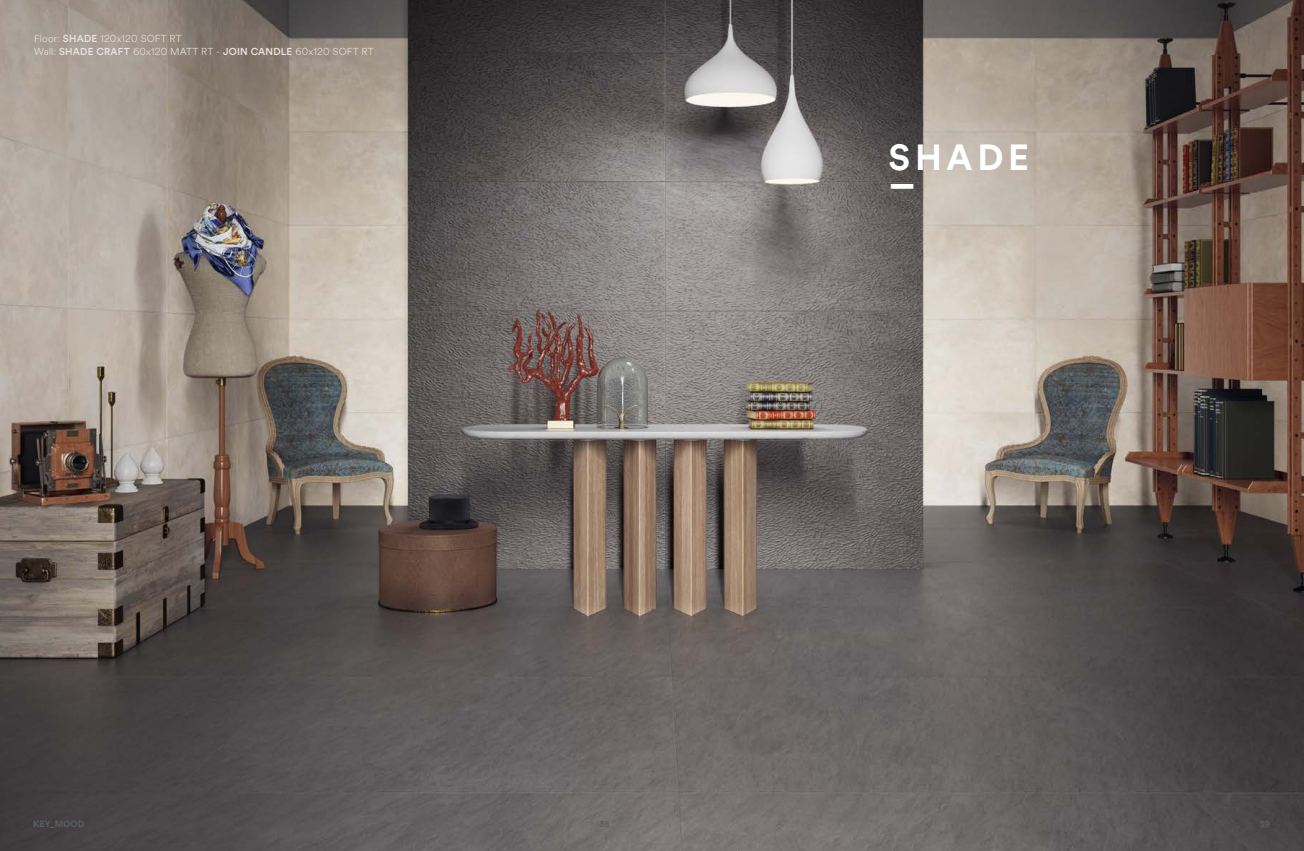
<style>
.page{position:relative;width:1304px;height:851px;background:#fff}
.page>*{position:absolute;margin:0;border:0;box-sizing:border-box;transform-origin:0 0}
.t1{font:700 43.8px "Circular Std";color:#fff}
.t2{font:700 36px "Circular Std";letter-spacing:.13em;color:#fff}
.t3{font:10px/13px "Circular Spotify Text Light 2";letter-spacing:.02em;color:#e9e4e1}
.t4{font:700 9px "Circular Std";color:#5a5d62}
.t5{font:500 9px "Circular Std";color:#5a5d62}
.s1{font-family:"Circular Std";font-weight:500}
</style>
<div class="page">
<img style="left:0;top:0;width:1304px;height:850px">
<p class="t3" style="left:34px;top:32px;width:341px">Floor: <span class="s1">SHADE</span> 120x120 SOFT RT<br>Wall: <span class="s1">SHADE CRAFT</span> 60x120 MATT RT - <span class="s1">JOIN CANDLE</span> 60x120 SOFT RT</p>
<h2 class="t2" style="left:889px;top:134px;width:142px">SHADE</h2>
<h1 class="t1" style="left:891px;top:140px;width:24px">_</h1>
<p class="t4" style="left:33px;top:818px;width:53px">KEY_MOOD</p>
<p class="t5" style="left:599px;top:818px;width:12px">38</p>
<p class="t5" style="left:1260px;top:818px;width:12px">39</p>
</div>
